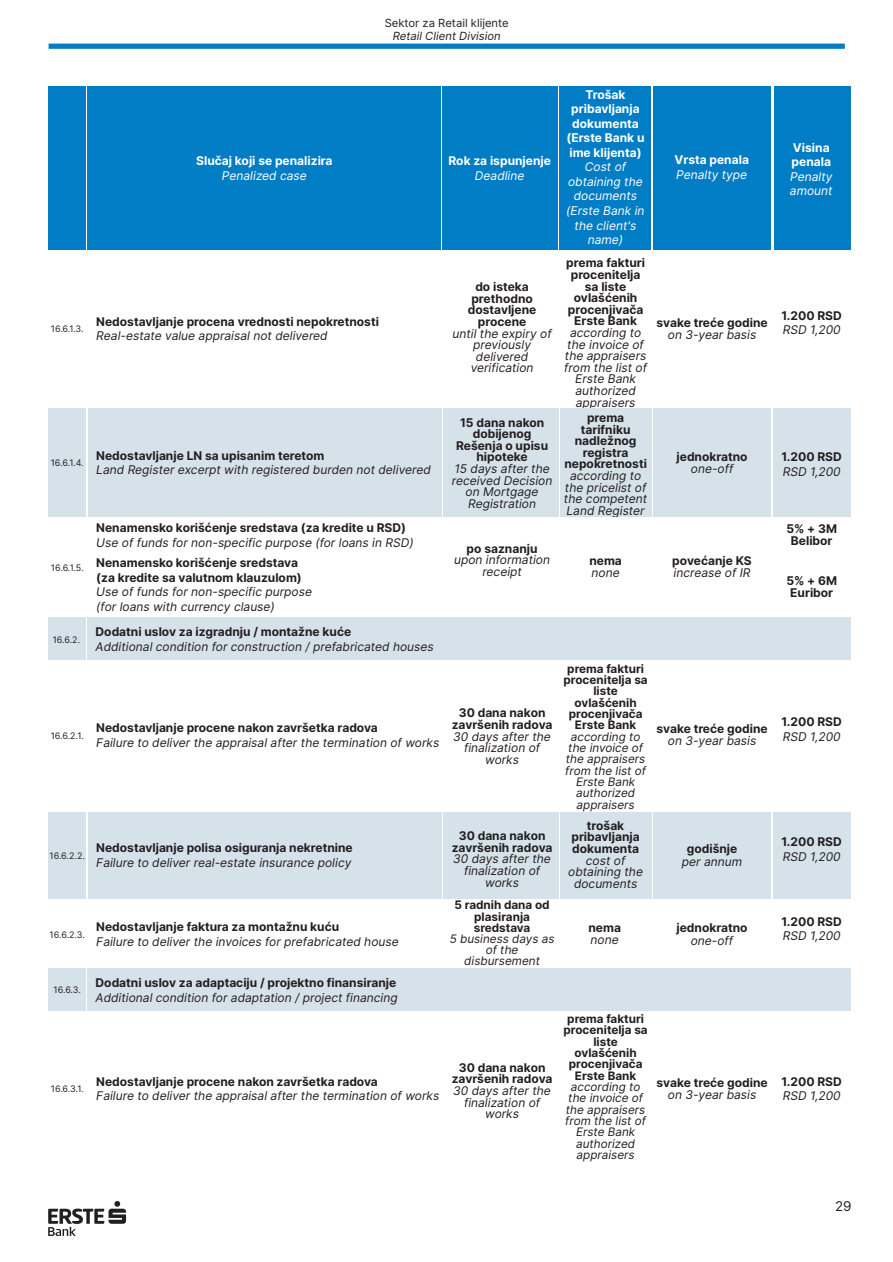
<style>
.page{position:relative;width:893px;height:1262px;background:#fff}
.page>*{position:absolute;margin:0;border:0;box-sizing:border-box;transform-origin:0 0}
.t1{font:13.5px "Inter";color:#231f20}
.t2{font:italic 12px/11.6px "Inter";color:#231f20;text-align:center}
.t3{font:700 12px/11.6px "Inter";color:#231f20;text-align:center}
.t4{font:700 12px/14.5px "Inter";color:#fff;text-align:center}
.t5{font:italic 12px/14.5px "Inter";color:#fff;text-align:center}
.t6{font:italic 11.7px/11.4px "Inter";color:#231f20;text-align:center}
.t7{font:700 11.7px/11.4px "Inter";color:#231f20;text-align:center}
.t8{font:11.25px "Inter";color:#231f20}
.t9{font:italic 11.25px "Inter";color:#231f20}
.t10{font:9px "Inter";color:#231f20}
</style>
<div class="page">
<div style="left:49px;top:408px;width:37px;height:109px;background:#d6e2e9"></div>
<div style="left:88px;top:408px;width:354px;height:109px;background:#d6e2e9"></div>
<div style="left:560px;top:408px;width:91px;height:109px;background:#d6e2e9"></div>
<div style="left:773px;top:408px;width:78px;height:109px;background:#d6e2e9"></div>
<div style="left:653px;top:408px;width:118px;height:109px;background:#d6e2e9"></div>
<div style="left:443px;top:408px;width:115px;height:109px;background:#d6e2e9"></div>
<div style="left:48px;top:617px;width:37px;height:42px;background:#d6e2e9"></div>
<div style="left:87px;top:617px;width:727px;height:42px;background:#d6e2e9"></div>
<div style="left:793px;top:617px;width:57px;height:42px;background:#d6e2e9"></div>
<div style="left:49px;top:812px;width:37px;height:87px;background:#d6e2e9"></div>
<div style="left:88px;top:812px;width:354px;height:87px;background:#d6e2e9"></div>
<div style="left:560px;top:812px;width:91px;height:87px;background:#d6e2e9"></div>
<div style="left:773px;top:812px;width:78px;height:87px;background:#d6e2e9"></div>
<div style="left:653px;top:812px;width:118px;height:87px;background:#d6e2e9"></div>
<div style="left:443px;top:812px;width:115px;height:87px;background:#d6e2e9"></div>
<div style="left:48px;top:968px;width:37px;height:42px;background:#d6e2e9"></div>
<div style="left:87px;top:968px;width:727px;height:42px;background:#d6e2e9"></div>
<div style="left:793px;top:968px;width:57px;height:42px;background:#d6e2e9"></div>
<svg style="left:48px;top:1201px;width:78px;height:35px"></svg>
<div style="left:49px;top:44px;width:795px;height:5px;background:#007dc5"></div>
<div style="left:48px;top:86px;width:37px;height:163px;background:#007dc5"></div>
<div style="left:87px;top:86px;width:354px;height:163px;background:#007dc5"></div>
<div style="left:559px;top:86px;width:92px;height:163px;background:#007dc5"></div>
<div style="left:773px;top:86px;width:77px;height:163px;background:#007dc5"></div>
<div style="left:652px;top:86px;width:118px;height:163px;background:#007dc5"></div>
<div style="left:442px;top:86px;width:115px;height:163px;background:#007dc5"></div>
<p class="t8" style="left:385px;top:19px;width:125px">Sektor za Retail klijente</p>
<p class="t9" style="left:392px;top:32px;width:110px">Retail Client Division</p>
<p class="t4" style="left:196px;top:155px;width:138px">Slučaj koji se penalizira</p>
<p class="t5" style="left:222px;top:170px;width:86px">Penalized case</p>
<p class="t4" style="left:448px;top:155px;width:104px">Rok za ispunjenje</p>
<p class="t5" style="left:475px;top:169px;width:51px">Deadline</p>
<p class="t4" style="left:566px;top:88px;width:80px">Trošak pribavljanja dokumenta (Erste Bank u ime klijenta)</p>
<p class="t5" style="left:566px;top:161px;width:80px">Cost of obtaining the documents (Erste Bank in the client's name)</p>
<p class="t4" style="left:674px;top:154px;width:76px">Vrsta penala</p>
<p class="t5" style="left:676px;top:168px;width:72px">Penalty type</p>
<p class="t3" style="left:566px;top:258px;width:80px">prema fakturi procenitelja sa liste ovlašćenih procenjivača<br>Erste Bank</p>
<p class="t2" style="left:564px;top:328px;width:84px">according to the invoice of the appraisers from the list of<br>Erste Bank authorized appraisers</p>
<p class="t3" style="left:468px;top:282px;width:70px">do isteka prethodno dostavljene procene</p>
<p class="t2" style="left:452px;top:329px;width:101px">until the expiry of previously delivered verification</p>
<p class="t3" style="left:96px;top:317px;width:284px">Nedostavljanje procena vrednosti nepokretnosti</p>
<p class="t2" style="left:96px;top:331px;width:233px">Real-estate value appraisal not delivered</p>
<p class="t10" style="left:51px;top:326px;width:34px">16.6.1.3.</p>
<p class="t3" style="left:656px;top:318px;width:113px">svake treće godine</p>
<p class="t2" style="left:667px;top:330px;width:90px">on 3-year basis</p>
<p class="t3" style="left:564px;top:413px;width:84px">prema tarifniku nadležnog registra nepokretnosti</p>
<p class="t2" style="left:564px;top:471px;width:85px">according to the pricelist of the competent<br>Land Register</p>
<p class="t3" style="left:456px;top:418px;width:94px">15 dana nakon dobijenog<br>Rešenja o upisu hipoteke</p>
<p class="t2" style="left:452px;top:464px;width:102px">15 days after the received Decision on Mortgage<br>Registration</p>
<p class="t3" style="left:96px;top:451px;width:230px">Nedostavljanje LN sa upisanim teretom</p>
<p class="t2" style="left:96px;top:465px;width:336px">Land Register excerpt with registered burden not delivered</p>
<p class="t10" style="left:51px;top:460px;width:34px">16.6.1.4.</p>
<p class="t3" style="left:676px;top:452px;width:73px">jednokratno</p>
<p class="t2" style="left:690px;top:464px;width:44px">one-off</p>
<p class="t3" style="left:96px;top:523px;width:311px">Nenamensko korišćenje sredstava (za kredite u RSD)</p>
<p class="t2" style="left:96px;top:538px;width:319px">Use of funds for non-specific purpose (for loans in RSD)</p>
<p class="t3" style="left:466px;top:544px;width:72px">po saznanju</p>
<p class="t2" style="left:454px;top:555px;width:98px">upon information receipt</p>
<p class="t3" style="left:589px;top:556px;width:34px">nema</p>
<p class="t10" style="left:51px;top:564px;width:34px">16.6.1.5.</p>
<p class="t3" style="left:672px;top:556px;width:81px">povećanje KS</p>
<p class="t2" style="left:673px;top:568px;width:78px">increase of IR</p>
<p class="t3" style="left:96px;top:556px;width:207px;line-height:14.5px;text-align:left">Nenamensko korišćenje sredstava (za kredite sa valutnom klauzulom)</p>
<p class="t2" style="left:96px;top:585px;width:217px;line-height:14.5px;text-align:left">Use of funds for non-specific purpose (for loans with currency clause)</p>
<p class="t2" style="left:591px;top:568px;width:30px">none</p>
<p class="t10" style="left:53px;top:636px;width:29px">16.6.2.</p>
<p class="t3" style="left:96px;top:627px;width:257px">Dodatni uslov za izgradnju / montažne kuće</p>
<p class="t2" style="left:96px;top:641px;width:340px">Additional condition for construction / prefabricated houses</p>
<p class="t7" style="left:563px;top:664px;width:86px">prema fakturi procenitelja sa liste ovlašćenih procenjivača<br>Erste Bank</p>
<p class="t6" style="left:565px;top:732px;width:82px">according to the invoice of the appraisers from the list of<br>Erste Bank authorized appraisers</p>
<p class="t3" style="left:451px;top:708px;width:102px">30 dana nakon završenih radova</p>
<p class="t2" style="left:453px;top:731px;width:99px">30 days after the finalization of works</p>
<p class="t3" style="left:96px;top:723px;width:283px">Nedostavljanje procene nakon završetka radova</p>
<p class="t2" style="left:96px;top:738px;width:344px">Failure to deliver the appraisal after the termination of works</p>
<p class="t10" style="left:51px;top:732px;width:34px">16.6.2.1.</p>
<p class="t3" style="left:656px;top:724px;width:113px">svake treće godine</p>
<p class="t2" style="left:667px;top:736px;width:90px">on 3-year basis</p>
<p class="t10" style="left:50px;top:853px;width:37px">16.6.2.2.</p>
<p class="t3" style="left:96px;top:843px;width:258px">Nedostavljanje polisa osiguranja nekretnine</p>
<p class="t2" style="left:96px;top:858px;width:256px">Failure to deliver real-estate insurance policy</p>
<p class="t3" style="left:451px;top:831px;width:102px">30 dana nakon završenih radova</p>
<p class="t2" style="left:453px;top:854px;width:99px">30 days after the finalization of works</p>
<p class="t3" style="left:571px;top:821px;width:70px">trošak pribavljanja dokumenta</p>
<p class="t2" style="left:568px;top:856px;width:76px">cost of obtaining the documents</p>
<p class="t3" style="left:686px;top:844px;width:52px">godišnje</p>
<p class="t2" style="left:681px;top:856px;width:62px">per annum</p>
<p class="t7" style="left:454px;top:900px;width:97px">5 radnih dana od plasiranja sredstava</p>
<p class="t6" style="left:449px;top:934px;width:106px">5 business days as of the disbursement</p>
<p class="t3" style="left:96px;top:922px;width:244px">Nedostavljanje faktura za montažnu kuću</p>
<p class="t2" style="left:96px;top:937px;width:304px">Failure to deliver the invoices for prefabricated house</p>
<p class="t10" style="left:50px;top:931px;width:37px">16.6.2.3.</p>
<p class="t3" style="left:676px;top:923px;width:73px">jednokratno</p>
<p class="t2" style="left:690px;top:935px;width:44px">one-off</p>
<p class="t3" style="left:588px;top:923px;width:34px">nema</p>
<p class="t2" style="left:590px;top:935px;width:30px">none</p>
<p class="t10" style="left:54px;top:986px;width:29px">16.6.3.</p>
<p class="t3" style="left:96px;top:978px;width:302px">Dodatni uslov za adaptaciju / projektno finansiranje</p>
<p class="t2" style="left:96px;top:993px;width:304px">Additional condition for adaptation / project financing</p>
<p class="t7" style="left:563px;top:1014px;width:86px">prema fakturi procenitelja sa liste ovlašćenih procenjivača<br>Erste Bank</p>
<p class="t6" style="left:565px;top:1082px;width:82px">according to the invoice of the appraisers from the list of<br>Erste Bank authorized appraisers</p>
<p class="t3" style="left:451px;top:1062px;width:102px">30 dana nakon završenih radova</p>
<p class="t2" style="left:453px;top:1086px;width:99px">30 days after the finalization of works</p>
<p class="t3" style="left:96px;top:1076px;width:283px">Nedostavljanje procene nakon završetka radova</p>
<p class="t2" style="left:96px;top:1091px;width:344px">Failure to deliver the appraisal after the termination of works</p>
<p class="t10" style="left:51px;top:1085px;width:34px">16.6.3.1.</p>
<p class="t3" style="left:656px;top:1077px;width:113px">svake treće godine</p>
<p class="t2" style="left:668px;top:1089px;width:90px">on 3-year basis</p>
<p class="t4" style="left:791px;top:141px;width:41px;text-align:left">Visina penala</p>
<p class="t5" style="left:789px;top:170px;width:44px;text-align:left">Penalty amount</p>
<p class="t3" style="left:781px;top:311px;width:62px">1.200 RSD</p>
<p class="t2" style="left:782px;top:325px;width:60px">RSD 1,200</p>
<p class="t3" style="left:781px;top:452px;width:62px">1.200 RSD</p>
<p class="t2" style="left:782px;top:467px;width:60px">RSD 1,200</p>
<p class="t3" style="left:786px;top:524px;width:52px;line-height:12px">5% + 3M<br>Belibor</p>
<p class="t3" style="left:786px;top:575px;width:52px;line-height:12px">5% + 6M<br>Euribor</p>
<p class="t3" style="left:781px;top:717px;width:62px">1.200 RSD</p>
<p class="t2" style="left:782px;top:732px;width:60px">RSD 1,200</p>
<p class="t3" style="left:781px;top:837px;width:62px">1.200 RSD</p>
<p class="t2" style="left:782px;top:852px;width:60px">RSD 1,200</p>
<p class="t3" style="left:781px;top:916px;width:62px">1.200 RSD</p>
<p class="t2" style="left:782px;top:931px;width:60px">RSD 1,200</p>
<p class="t3" style="left:781px;top:1077px;width:62px">1.200 RSD</p>
<p class="t2" style="left:782px;top:1091px;width:60px">RSD 1,200</p>
<p class="t1" style="left:835px;top:1200px;width:18px">29</p>
</div>
